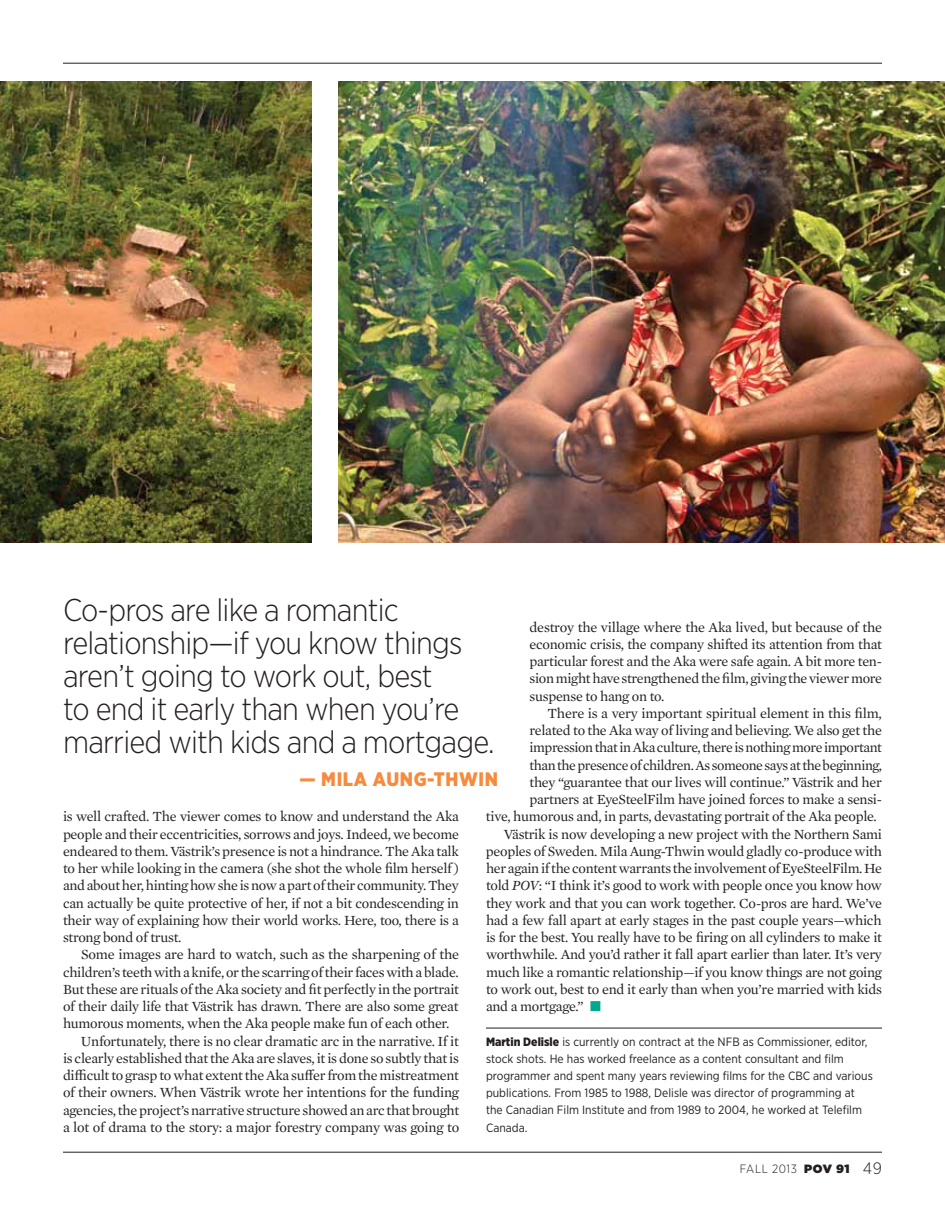
<style>
.page{position:relative;width:945px;height:1215px;background:#fff}
.page>*{position:absolute;margin:0;border:0;box-sizing:border-box;transform-origin:0 0}
.t1{font:300 31.5px/33px "Gotham Narrow";letter-spacing:-.025em;color:#231f20}
.t2{font:900 19.5px "Gotham Narrow";letter-spacing:.03em;color:#f68b3d}
.t3{font:14.25px/17.2px "Mercury Text G1";letter-spacing:-.02em;color:#231f20;text-align:justify}
.t4{font:12px/17.2px "Gotham Narrow";color:#231f20}
.t5{font:300 12px "Gotham Narrow";letter-spacing:.05em;color:#231f20}
.s1{font-style:italic}
.s2{color:#00a88e}
.s3{font-weight:900}
.s4{font-family:"Gotham";font-weight:900}
.s5{font-size:16.5px}
</style>
<div class="page">
<hr style="left:63px;top:1152px;width:819px;height:1px;background:#231f20">
<hr style="left:63px;top:63px;width:819px;height:1px;background:#231f20">
<hr style="left:486px;top:1028px;width:396px;height:1px;background:#231f20">
<img style="left:0;top:81px;width:311px;height:462px">
<img style="left:338px;top:81px;width:607px;height:462px">
<h1 class="t1" style="left:63px;top:593px;width:433px">Co-pros are like a romantic relationship—if you know things aren’t going to work out, best<br>to end it early than when you’re married with kids and a mortgage.</h1>
<h2 class="t2" style="left:299px;top:767px;width:200px">— MILA AUNG-THWIN</h2>
<p class="t3" style="left:530px;top:617px;width:354px">destroy the village where the Aka lived, but because of the economic crisis, the company shifted its attention from that particular forest and the Aka were safe again. A bit more ten&shy;sion might have strengthened the film, giving the viewer more suspense to hang on to.</p>
<p class="t3" style="left:548px;top:704px;width:336px">There is a very important spiritual element in this film,</p>
<p class="t3" style="left:530px;top:721px;width:354px">related to the Aka way of living and believing. We also get the</p>
<p class="t3" style="left:530px;top:738px;width:354px">impression that in Aka culture, there is nothing more important</p>
<p class="t3" style="left:530px;top:755px;width:354px">than the presence of children. As someone says at the beginning,</p>
<p class="t3" style="left:530px;top:773px;width:354px">they “guarantee that our lives will continue.” Västrik and her</p>
<p class="t3" style="left:530px;top:790px;width:354px">partners at EyeSteelFilm have joined forces to make a sensi-</p>
<p class="t3" style="left:486px;top:807px;width:392px">tive, humorous and, in parts, devastating portrait of the Aka people.</p>
<p class="t3" style="left:504px;top:824px;width:380px">Västrik is now developing a new project with the Northern Sami</p>
<p class="t3" style="left:486px;top:842px;width:398px">peoples of Sweden. Mila Aung-Thwin would gladly co-produce with</p>
<p class="t3" style="left:486px;top:859px;width:398px">her again if the content warrants the involvement of EyeSteelFilm. He</p>
<p class="t3" style="left:486px;top:876px;width:398px">told <span class="s1">POV</span>: “I think it’s good to work with people once you know how</p>
<p class="t3" style="left:486px;top:893px;width:397px">they work and that you can work together. Co-pros are hard. We’ve</p>
<p class="t3" style="left:486px;top:911px;width:397px">had a few fall apart at early stages in the past couple years—which</p>
<p class="t3" style="left:486px;top:928px;width:398px">is for the best. You really have to be firing on all cylinders to make it</p>
<p class="t3" style="left:486px;top:945px;width:397px">worthwhile. And you’d rather it fall apart earlier than later. It’s very</p>
<p class="t3" style="left:486px;top:962px;width:397px">much like a romantic relationship—if you know things are not going</p>
<p class="t3" style="left:486px;top:980px;width:398px">to work out, best to end it early than when you’re married with kids</p>
<p class="t3" style="left:486px;top:997px;width:117px">and a mortgage.” <span class="s2">■</span></p>
<p class="t4" style="left:486px;top:1032px;width:388px"><span class="s3">MARTIN DELISLE</span> is currently on contract at the NFB as Commissioner, editor, stock shots. H e has worked freelance as a content consultant and film programmer and spent many years reviewing films for the CBC and various publications. From 1985 to 1988, Delisle was director of programming at the Canadian Film I nstitute and from 1989 to 2004, he worked at Telefilm Canada.</p>
<p class="t3" style="left:63px;top:807px;width:398px">is well crafted. The viewer comes to know and understand the Aka people and their eccentricities, sorrows and joys. Indeed, we become endeared to them. Västrik’s presence is not a hindrance. The Aka talk to her while looking in the camera (she shot the whole film herself ) and about her, hinting how she is now a part of their community. They can actually be quite protective of her, if not a bit condescending in their way of explaining how their world works. Here, too, there is a strong bond of trust.</p>
<p class="t3" style="left:81px;top:945px;width:380px">Some images are hard to watch, such as the sharpening of the</p>
<p class="t3" style="left:63px;top:962px;width:397px">children’s teeth with a knife, or the scarring of their faces with a blade.</p>
<p class="t3" style="left:63px;top:980px;width:398px">But these are rituals of the Aka society and fit perfectly in the portrait</p>
<p class="t3" style="left:63px;top:997px;width:397px">of their daily life that Västrik has drawn. There are also some great</p>
<p class="t3" style="left:63px;top:1014px;width:388px">humorous moments, when the Aka people make fun of each other.</p>
<p class="t3" style="left:81px;top:1031px;width:379px">Unfortunately, there is no clear dramatic arc in the narrative. If it</p>
<p class="t3" style="left:63px;top:1049px;width:397px">is clearly established that the Aka are slaves, it is done so subtly that is</p>
<p class="t3" style="left:63px;top:1066px;width:398px">difficult to grasp to what extent the Aka suffer from the mistreatment</p>
<p class="t3" style="left:63px;top:1083px;width:398px">of their owners. When Västrik wrote her intentions for the funding</p>
<p class="t3" style="left:63px;top:1100px;width:398px">agencies, the project’s narrative structure showed an arc that brought</p>
<p class="t3" style="left:63px;top:1118px;width:398px">a lot of drama to the story: a major forestry company was going to</p>
<p class="t5" style="left:740px;top:1161px;width:144px">fall 2013 <span class="s4">POV 91</span> <span class="s5">49</span></p>
</div>
